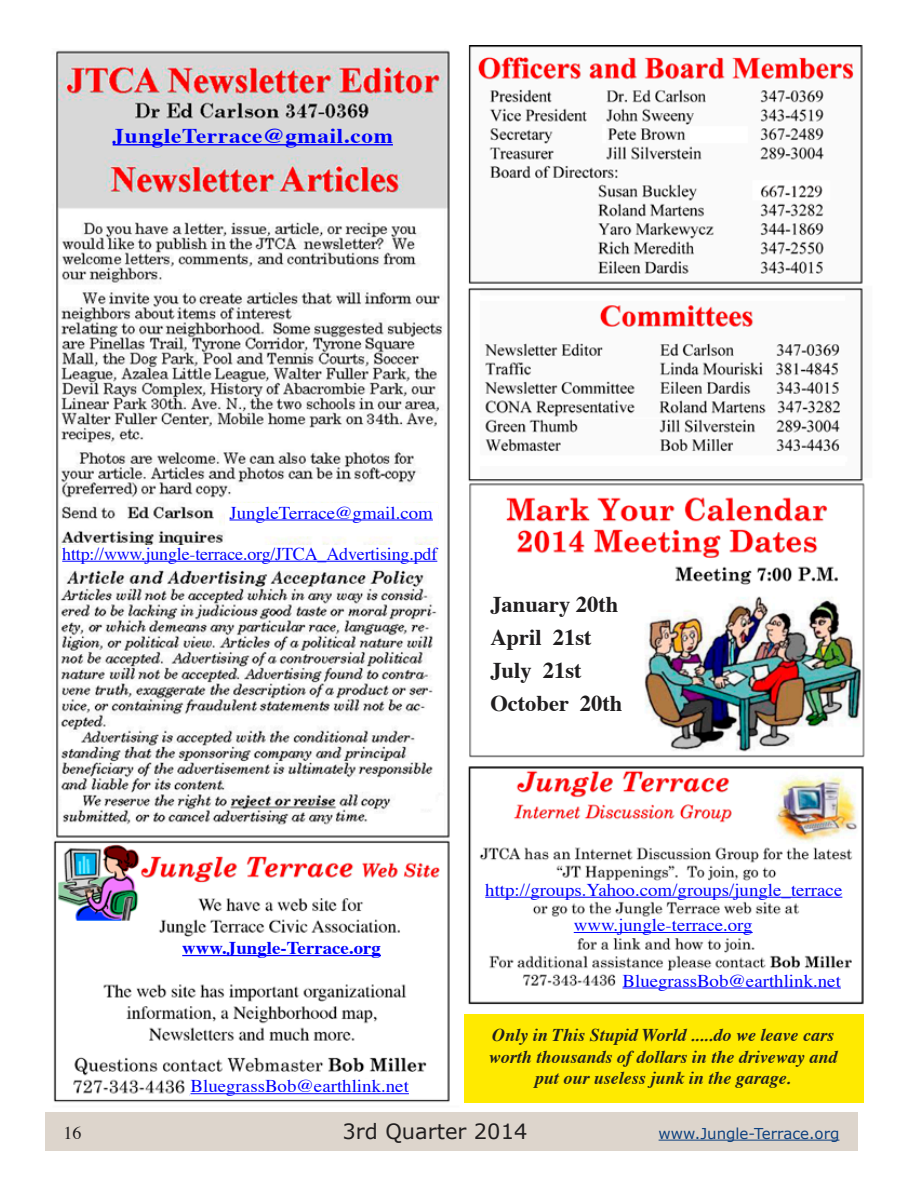
<style>
.page{position:relative;width:918px;height:1188px;background:#fff}
.page>*{position:absolute;margin:0;border:0;box-sizing:border-box;transform-origin:0 0}
.t1{font:700 22.5px/33px "Times";color:#201e1f}
.t2{font:700 21px "Times";letter-spacing:.03em;color:#00f;scale:1.1 1}
.t3{font:21px "Verdana";color:#201e1f}
.t4{font:18px/35.2px "Times";color:#00f;text-align:center;scale:1.05 1}
.t5{font:italic 700 18px/21.6px "Times";color:#201e1f;text-align:center}
.t6{font:18px "Times";color:#00f}
.t7{font:700 18px "Times";color:#00f;scale:1.05 1}
.t8{font:18px "Times";color:#201e1f}
.t9{font:15px "Verdana";color:#0d407f}
</style>
<div class="page">
<div style="left:45px;top:1110px;width:812px;height:40px;background:#ddd5cc"></div>
<hr style="left:659px;top:1140px;width:180px;height:1px;background:#0d407f">
<img style="left:45px;top:45px;width:820px;height:1067px">
<div style="left:464px;top:1014px;width:400px;height:89px;background:#ffea00"></div>
<div style="left:490px;top:562px;width:150px;height:157px;background:#fff"></div>
<hr style="left:113px;top:144px;width:280px;height:1px;background:#00f">
<div style="left:225px;top:503px;width:212px;height:27px;background:#fff"></div>
<hr style="left:230px;top:520px;width:203px;height:1px;background:#00f">
<div style="left:62px;top:546px;width:372px;height:19px;background:#fff"></div>
<hr style="left:62px;top:561px;width:375px;height:1px;background:#00f">
<div style="left:182px;top:939px;width:199px;height:24px;background:#fff"></div>
<hr style="left:182px;top:955px;width:199px;height:1px;background:#00f">
<div style="left:190px;top:1079px;width:246px;height:18px;background:#fff"></div>
<hr style="left:190px;top:1093px;width:219px;height:1px;background:#00f">
<div style="left:478px;top:883px;width:378px;height:16px;background:#fff"></div>
<hr style="left:485px;top:897px;width:357px;height:1px;background:#00f">
<div style="left:564px;top:918px;width:206px;height:18px;background:#fff"></div>
<hr style="left:574px;top:932px;width:179px;height:1px;background:#00f">
<div style="left:617px;top:973px;width:208px;height:18px;background:#fff"></div>
<hr style="left:622px;top:988px;width:219px;height:1px;background:#00f">
<p class="t2" style="left:113px;top:116px;width:256px">JungleTerrace@gmail.com</p>
<p class="t4" style="left:230px;top:493px;width:195px">JungleTerrace@gmail.com</p>
<p class="t6" style="left:62px;top:537px;width:377px">http://www.jungle-terrace.org/JTCA_Advertising.pdf</p>
<p class="t1" style="left:490px;top:586px;width:134px">January 20th<br>April 21st<br>July 21st<br>October 20th</p>
<p class="t7" style="left:182px;top:931px;width:191px">www.Jungle-Terrace.org</p>
<p class="t4" style="left:190px;top:1067px;width:210px">BluegrassBob@earthlink.net</p>
<p class="t4" style="left:485px;top:871px;width:342px">http://groups.Yahoo.com/groups/jungle_terrace www.jungle-terrace.org</p>
<p class="t4" style="left:622px;top:961px;width:210px">BluegrassBob@earthlink.net</p>
<p class="t5" style="left:489px;top:1023px;width:350px">Only in This Stupid World .....do we leave cars worth thousands of dollars in the driveway and put our useless junk in the garage.</p>
<p class="t8" style="left:64px;top:1116px;width:19px">16</p>
<p class="t3" style="left:343px;top:1118px;width:186px">3rd Quarter 2014</p>
<p class="t9" style="left:659px;top:1124px;width:182px">www.Jungle-Terrace.org</p>
</div>
